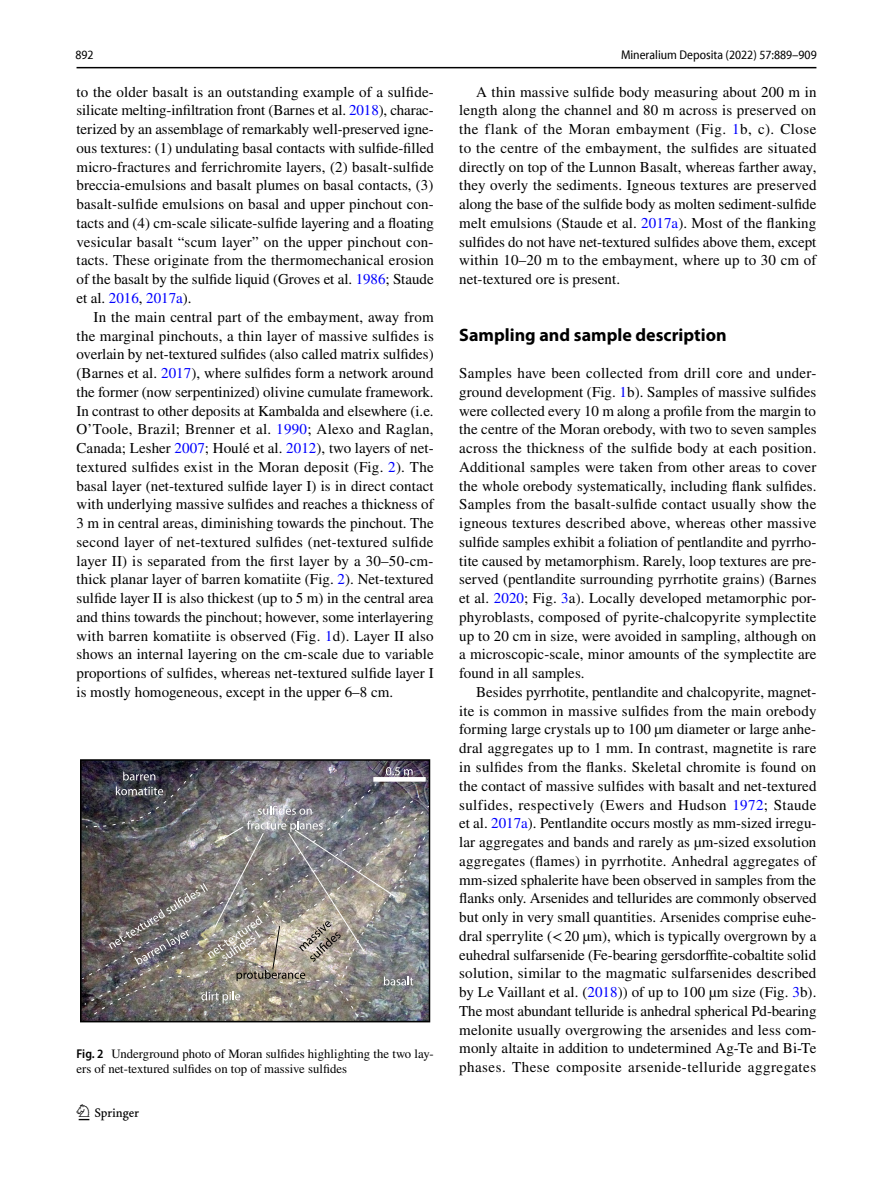
<style>
.page{position:relative;width:893px;height:1187px;background:#fff}
.page>*{position:absolute;margin:0;border:0;box-sizing:border-box;transform-origin:0 0}
.t1{font:22.5px "Springnew Regular 2";color:#000}
.t2{font:700 18px "Myriad Pro";color:#000}
.t3{font:15px/18.8px "STIX";letter-spacing:.005em;color:#000;text-align:justify}
.t4{font:12.75px/15px "STIX";color:#000}
.t5{font:semi-condensed 12.75px "Myriad Pro Unic";color:#000}
.s1{color:#00f}
.s2{font-family:"Myriad Pro";font-weight:600;font-stretch:semi-condensed}
</style>
<div class="page">
<hr style="left:77px;top:67px;width:739px;height:1px;background:#000">
<img style="left:83px;top:762px;width:344px;height:257px">
<div style="left:80px;top:759px;width:350px;height:263px;border:2px solid #000"></div>
<img style="left:81px;top:767px;width:349px;height:251px">
<p class="t5" style="left:76px;top:50px;width:20px">892</p>
<p class="t5" style="left:621px;top:50px;width:197px">Mineralium Deposita (2022) 57:889–909</p>
<p class="t3" style="left:77px;top:83px;width:359px">to the older basalt is an outstanding example of a sulfide&shy;silicate melting-infiltration front (Barnes et al. <span class="s1">2018</span>), charac&shy;terized by an assemblage of remarkably well-preserved igne&shy;ous textures: (1) undulating basal contacts with sulfide-filled micro-fractures and ferrichromite layers, (2) basalt-sulfide breccia-emulsions and basalt plumes on basal contacts, (3) basalt-sulfide emulsions on basal and upper pinchout con&shy;tacts and (4) cm-scale silicate-sulfide layering and a floating vesicular basalt “scum layer” on the upper pinchout con&shy;tacts. These originate from the thermomechanical erosion of the basalt by the sulfide liquid (Groves et al. <span class="s1">1986</span>; Staude et al. <span class="s1">2016</span>, <span class="s1">2017a</span>).</p>
<p class="t3" style="left:77px;top:308px;width:359px;text-indent:17px">In the main central part of the embayment, away from the marginal pinchouts, a thin layer of massive sulfides is overlain by net-textured sulfides (also called matrix sulfides) (Barnes et al. <span class="s1">2017</span>), where sulfides form a network around the former (now serpentinized) olivine cumulate framework.<br>In contrast to other deposits at Kambalda and elsewhere (i.e.<br>O’Toole, Brazil; Brenner et al. <span class="s1">1990</span>; Alexo and Raglan, Canada; Lesher <span class="s1">2007</span>; Houlé et al. <span class="s1">2012</span>), two layers of net&shy;textured sulfides exist in the Moran deposit (Fig. <span class="s1">2</span>). The basal layer (net-textured sulfide layer I) is in direct contact with underlying massive sulfides and reaches a thickness of 3 m in central areas, diminishing towards the pinchout. The second layer of net-textured sulfides (net-textured sulfide layer II) is separated from the first layer by a 30–50-cm&shy;thick planar layer of barren komatiite (Fig. <span class="s1">2</span>). Net-textured sulfide layer II is also thickest (up to 5 m) in the central area and thins towards the pinchout; however, some interlayering with barren komatiite is observed (Fig. <span class="s1">1</span>d). Layer II also shows an internal layering on the cm-scale due to variable proportions of sulfides, whereas net-textured sulfide layer I is mostly homogeneous, except in the upper 6–8 cm.</p>
<p class="t4" style="left:77px;top:1046px;width:359px"><span class="s2">Fig. 2</span> Underground photo of Moran sulfides highlighting the two lay&shy;ers of net-textured sulfides on top of massive sulfides</p>
<h1 class="t1" style="left:79px;top:1104px;width:62px">1 3</h1>
<p class="t3" style="left:459px;top:83px;width:359px;text-indent:17px">A thin massive sulfide body measuring about 200 m in length along the channel and 80 m across is preserved on the flank of the Moran embayment (Fig. <span class="s1">1</span>b, c). Close to the centre of the embayment, the sulfides are situated directly on top of the Lunnon Basalt, whereas farther away, they overly the sediments. Igneous textures are preserved along the base of the sulfide body as molten sediment-sulfide melt emulsions (Staude et al. <span class="s1">2017a</span>). Most of the flanking sulfides do not have net-textured sulfides above them, except within 10–20 m to the embayment, where up to 30 cm of net-textured ore is present.</p>
<p class="t2" style="left:459px;top:323px;width:269px">Sampling and sample description</p>
<p class="t3" style="left:459px;top:364px;width:359px">Samples have been collected from drill core and under&shy;ground development (Fig. <span class="s1">1</span>b). Samples of massive sulfides were collected every 10 m along a profile from the margin to the centre of the Moran orebody, with two to seven samples across the thickness of the sulfide body at each position.<br>Additional samples were taken from other areas to cover the whole orebody systematically, including flank sulfides.<br>Samples from the basalt-sulfide contact usually show the igneous textures described above, whereas other massive sulfide samples exhibit a foliation of pentlandite and pyrrho&shy;tite caused by metamorphism. Rarely, loop textures are pre&shy;served (pentlandite surrounding pyrrhotite grains) (Barnes et al. <span class="s1">2020</span>; Fig. <span class="s1">3</span>a). Locally developed metamorphic por&shy;phyroblasts, composed of pyrite-chalcopyrite symplectite up to 20 cm in size, were avoided in sampling, although on a microscopic-scale, minor amounts of the symplectite are found in all samples.</p>
<p class="t3" style="left:459px;top:683px;width:359px;text-indent:17px">Besides pyrrhotite, pentlandite and chalcopyrite, magnet&shy;ite is common in massive sulfides from the main orebody forming large crystals up to 100 µm diameter or large anhe&shy;dral aggregates up to 1 mm. In contrast, magnetite is rare in sulfides from the flanks. Skeletal chromite is found on the contact of massive sulfides with basalt and net-textured sulfides, respectively (Ewers and Hudson <span class="s1">1972</span>; Staude et al. <span class="s1">2017a</span>). Pentlandite occurs mostly as mm-sized irregu&shy;lar aggregates and bands and rarely as µm-sized exsolution aggregates (flames) in pyrrhotite. Anhedral aggregates of mm-sized sphalerite have been observed in samples from the flanks only. Arsenides and tellurides are commonly observed but only in very small quantities. Arsenides comprise euhe&shy;dral sperrylite (&lt;20 µm), which is typically overgrown by a euhedral sulfarsenide (Fe-bearing gersdorffite-cobaltite solid solution, similar to the magmatic sulfarsenides described by Le Vaillant et al. (<span class="s1">2018</span>)) of up to 100 µm size (Fig. <span class="s1">3</span>b).<br>The most abundant telluride is anhedral spherical Pd-bearing melonite usually overgrowing the arsenides and less com&shy;monly altaite in addition to undetermined Ag-Te and Bi-Te phases. These composite arsenide-telluride aggregates</p>
</div>
